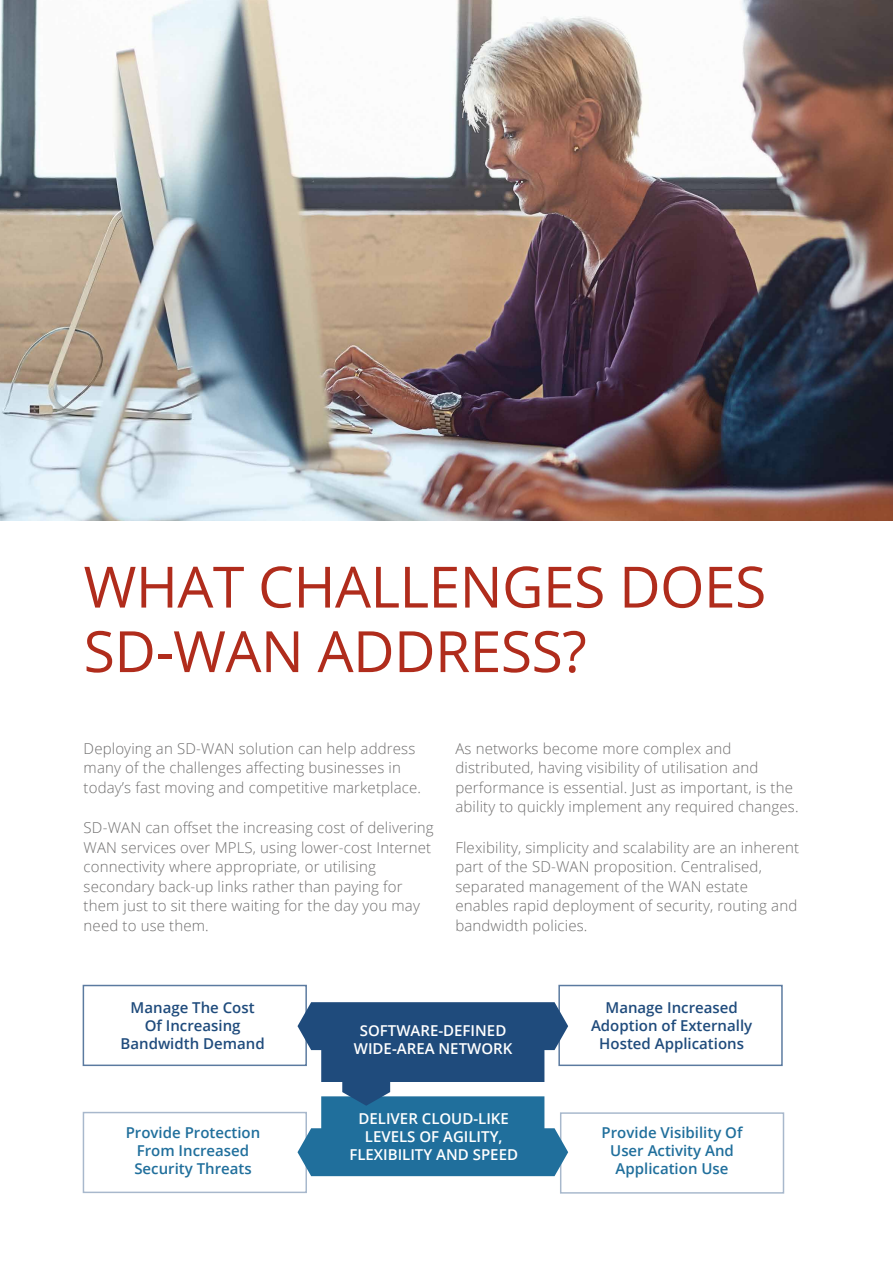
<style>
.page{position:relative;width:893px;height:1263px;background:#fff}
.page>*{position:absolute;margin:0;border:0;box-sizing:border-box;transform-origin:0 0}
.t1{font:57px/64.5px "Open Sans";letter-spacing:-.01em;color:#b02c1c}
.t2{font:300 15px/19.5px "Open Sans";letter-spacing:.01em;color:#706f6f}
.t3{font:600 15px/18px "Open Sans";color:#1f4b7c;text-align:center}
.t4{font:600 15px/18px "Open Sans";color:#206f9c;text-align:center}
.t5{font:600 15px/18px "Open Sans";color:#fff;text-align:center}
</style>
<div class="page">
<img style="left:0;top:0;width:893px;height:521px">
<svg style="left:297px;top:1002px;width:271px;height:174px;background:#43769d"></svg>
<h1 class="t1" style="left:84px;top:553px;width:684px">WHAT CHALLENGES DOES<br>SD-WAN ADDRESS?</h1>
<p class="t2" style="left:84px;top:738px;width:339px">Deploying an SD-WAN solution can help address many of the challenges affecting businesses in today’s fast moving and competitive marketplace.</p>
<p class="t2" style="left:84px;top:818px;width:352px">SD-WAN can offset the increasing cost of delivering WAN services over MPLS, using lower-cost Internet connectivity where appropriate, or utilising secondary back-up links rather than paying for them just to sit there waiting for the day you may need to use them.</p>
<p class="t2" style="left:455px;top:738px;width:345px">As networks become more complex and distributed, having visibility of utilisation and performance is essential. Just as important, is the ability to quickly implement any required changes.</p>
<p class="t2" style="left:455px;top:837px;width:345px">Flexibility, simplicity and scalability are an inherent part of the SD-WAN proposition. Centralised, separated management of the WAN estate enables rapid deployment of security, routing and bandwidth policies.</p>
<p class="t3" style="left:121px;top:998px;width:146px">Manage The Cost<br>Of Increasing<br>Bandwidth Demand</p>
<p class="t4" style="left:126px;top:1123px;width:136px">Provide Protection<br>From Increased<br>Security Threats</p>
<p class="t5" style="left:354px;top:1021px;width:160px">SOFTWARE-DEFINED<br>WIDE-AREA NETWORK</p>
<p class="t5" style="left:349px;top:1109px;width:170px">DELIVER CLOUD-LIKE<br>LEVELS OF AGILITY,<br>FLEXIBILITY AND SPEED</p>
<p class="t3" style="left:591px;top:998px;width:163px">Manage Increased<br>Adoption of Externally<br>Hosted Applications</p>
<p class="t4" style="left:602px;top:1123px;width:142px">Provide Visibility Of<br>User Activity And<br>Application Use</p>
</div>
